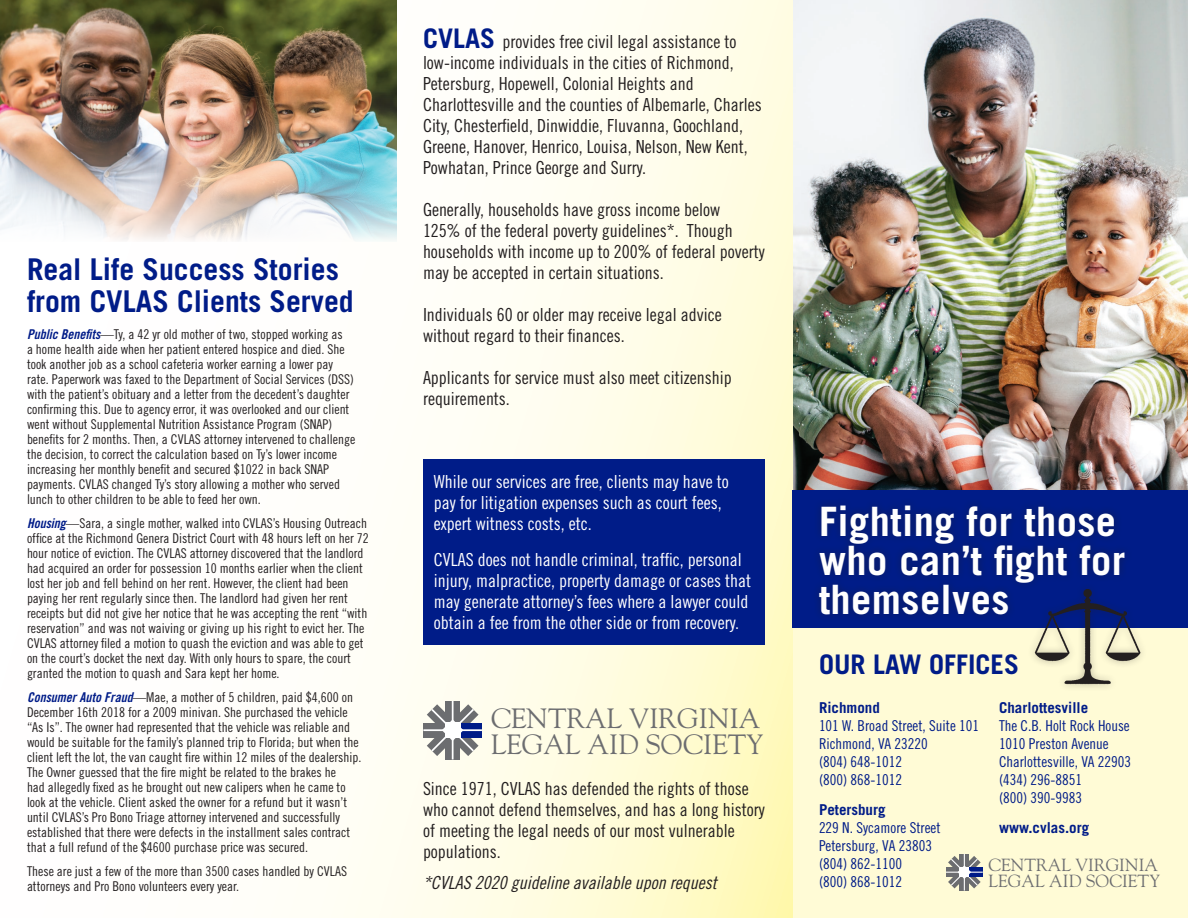
<style>
.page{position:relative;width:1188px;height:918px;background:#fff}
.page>*{position:absolute;margin:0;border:0;box-sizing:border-box;transform-origin:0 0}
.t1{font:700 40.5px/39px "Trade Gothic";letter-spacing:.01em;color:#fff}
.t2{font:700 30px/31.5px "Trade Gothic";color:#001c88}
.t3{font:27.75px "Goudy";color:#6c6d70}
.t4{font:700 27px "Trade Gothic";color:#001c88}
.t5{font:18px/21px "Trade Gothic Cond Eighteen";color:#231f20}
.t6{font:18px/21px "Trade Gothic Cond Eighteen";color:#fff}
.t7{font:18px "Trade Gothic Cond Eighteen Obl";color:#231f20}
.t8{font:17.55px "Goudy";color:#6c6d70}
.t9{font:15px "Trade Gothic Cond Eighteen";color:#001c88}
.t10{font:700 15px "Trade Gothic";color:#001c88}
.t11{font:13.5px/15px "Trade Gothic Cond Eighteen";color:#231f20}
.s1{font-family:"Trade Gothic Bold Cond Twenty Obl";color:#001c88}
.s2{font-family:"Trade Gothic";font-weight:700;font-size:27px;color:#001c88}
</style>
<div class="page">
<img style="left:792px;top:0;width:396px;height:490px">
<svg style="left:331px;top:0;width:461px;height:918px"></svg>
<div style="left:445px;top:701px;width:15px;height:58px;background:#6c6d70"></div>
<div style="left:423px;top:723px;width:59px;height:15px;background:#6c6d70"></div>
<hr style="left:452px;top:701px;width:2px;height:58px;background:#fff">
<hr style="left:423px;top:729px;width:59px;height:2px;background:#fff">
<div style="left:453px;top:723px;width:29px;height:15px;background:#001c88"></div>
<hr style="left:453px;top:729px;width:29px;height:2px;background:#fff">
<svg style="left:427px;top:704px;width:52px;height:52px"></svg>
<img style="left:0;top:0;width:396px;height:241px">
<div style="left:793px;top:625px;width:395px;height:293px;background:#fffbd6"></div>
<div style="left:792px;top:490px;width:396px;height:137px;background:#001c88"></div>
<div style="left:812px;top:497px;width:320px;height:126px;background:#231f20;opacity:.4"></div>
<svg style="left:960px;top:854px;width:9px;height:37px"></svg>
<svg style="left:946px;top:868px;width:2px;height:9px"></svg>
<hr style="left:964px;top:854px;width:1px;height:37px;background:#fff">
<hr style="left:946px;top:872px;width:37px;height:1px;background:#fff">
<svg style="left:948px;top:856px;width:35px;height:32px"></svg>
<div style="left:1027px;top:583px;width:121px;height:109px;background:#231f20;opacity:.3"></div>
<img style="left:1034px;top:589px;width:107px;height:97px">
<div style="left:423px;top:459px;width:342px;height:186px;background:#001c88"></div>
<p class="t2" style="left:27px;top:254px;width:328px">Real Life Success Stories from CVLAS Clients Served</p>
<p class="t11" style="left:27px;top:326px;width:330px"><span class="s1">Public Benefits</span>—Ty, a 42 yr old mother of two, stopped working as<br>a home health aide when her patient entered hospice and died. She took another job as a school cafeteria worker earning a lower pay rate. Paperwork was faxed to the Department of Social Services (DSS) with the patient’s obituary and a letter from the decedent’s daughter confirming this. Due to agency error, it was overlooked and our client went without Supplemental Nutrition Assistance Program (SNAP) benefits for 2 months. Then, a CVLAS attorney intervened to challenge the decision, to correct the calculation based on Ty’s lower income increasing her monthly benefit and secured $1022 in back SNAP payments. CVLAS changed Ty’s story allowing a mother who served lunch to other children to be able to feed her own.</p>
<p class="t11" style="left:27px;top:515px;width:343px"><span class="s1">Housing</span>—Sara, a single mother, walked into CVLAS’s Housing Outreach office at the Richmond Genera District Court with 48 hours left on her 72 hour notice of eviction. The CVLAS attorney discovered that the landlord had acquired an order for possession 10 months earlier when the client lost her job and fell behind on her rent. However, the client had been paying her rent regularly since then. The landlord had given her rent receipts but did not give her notice that he was accepting the rent “with reservation” and was not waiving or giving up his right to evict her. The CVLAS attorney filed a motion to quash the eviction and was able to get on the court’s docket the next day. With only hours to spare, the court granted the motion to quash and Sara kept her home.</p>
<p class="t11" style="left:27px;top:689px;width:336px"><span class="s1">Consumer Auto Fraud</span>—Mae, a mother of 5 children, paid $4,600 on December 16th 2018 for a 2009 minivan. She purchased the vehicle “As Is”. The owner had represented that the vehicle was reliable and would be suitable for the family’s planned trip to Florida; but when the client left the lot, the van caught fire within 12 miles of the dealership.<br>The Owner guessed that the fire might be related to the brakes he<br>had allegedly fixed as he brought out new calipers when he came to look at the vehicle. Client asked the owner for a refund but it wasn’t until CVLAS’s Pro Bono Triage attorney intervened and successfully established that there were defects in the installment sales contract that a full refund of the $4600 purchase price was secured.</p>
<p class="t11" style="left:27px;top:863px;width:322px">These are just a few of the more than 3500 cases handled by CVLAS attorneys and Pro Bono volunteers every year.</p>
<p class="t5" style="left:423px;top:31px;width:340px"><span class="s2">CVLAS</span> provides free civil legal assistance to low-income individuals in the cities of Richmond, Petersburg, Hopewell, Colonial Heights and Charlottesville and the counties of Albemarle, Charles City, Chesterfield, Dinwiddie, Fluvanna, Goochland, Greene, Hanover, Henrico, Louisa, Nelson, New Kent, Powhatan, Prince George and Surry.</p>
<p class="t5" style="left:423px;top:199px;width:343px">Generally, households have gross income below<br>125% of the federal poverty guidelines*. Though households with income up to 200% of federal poverty may be accepted in certain situations.</p>
<p class="t5" style="left:423px;top:304px;width:300px">Individuals 60 or older may receive legal advice without regard to their finances.</p>
<p class="t5" style="left:423px;top:367px;width:310px">Applicants for service must also meet citizenship requirements.</p>
<p class="t6" style="left:434px;top:471px;width:296px">While our services are free, clients may have to pay for litigation expenses such as court fees, expert witness costs, etc.</p>
<p class="t6" style="left:434px;top:549px;width:319px">CVLAS does not handle criminal, traffic, personal injury, malpractice, property damage or cases that may generate attorney’s fees where a lawyer could obtain a fee from the other side or from recovery.</p>
<p class="t3" style="left:491px;top:701px;width:271px">CENTRAL VIRGINIA</p>
<p class="t3" style="left:491px;top:727px;width:274px">LEGAL AID SOCIETY</p>
<p class="t5" style="left:423px;top:778px;width:343px">Since 1971, CVLAS has defended the rights of those who cannot defend themselves, and has a long history of meeting the legal needs of our most vulnerable populations.</p>
<p class="t7" style="left:423px;top:872px;width:295px">*CVLAS 2020 guideline available upon request</p>
<p class="t1" style="left:819px;top:501px;width:308px">Fighting for those who can’t fight for themselves</p>
<p class="t4" style="left:819px;top:648px;width:202px">OUR LAW OFFICES</p>
<p class="t10" style="left:819px;top:698px;width:62px">Richmond</p>
<p class="t9" style="left:819px;top:716px;width:162px">101 W. Broad Street, Suite 101</p>
<p class="t9" style="left:819px;top:734px;width:110px">Richmond, VA 23220</p>
<p class="t9" style="left:819px;top:752px;width:85px">(804) 648-1012</p>
<p class="t9" style="left:819px;top:770px;width:85px">(800) 868-1012</p>
<p class="t10" style="left:819px;top:800px;width:68px">Petersburg</p>
<p class="t9" style="left:819px;top:818px;width:123px">229 N. Sycamore Street</p>
<p class="t9" style="left:819px;top:836px;width:114px">Petersburg, VA 23803</p>
<p class="t9" style="left:819px;top:854px;width:85px">(804) 862-1100</p>
<p class="t9" style="left:819px;top:872px;width:85px">(800) 868-1012</p>
<p class="t10" style="left:999px;top:698px;width:91px">Charlottesville</p>
<p class="t9" style="left:999px;top:716px;width:132px">The C.B. Holt Rock House</p>
<p class="t9" style="left:999px;top:734px;width:111px">1010 Preston Avenue</p>
<p class="t9" style="left:999px;top:752px;width:134px">Charlottesville, VA 22903</p>
<p class="t9" style="left:999px;top:770px;width:85px">(434) 296-8851</p>
<p class="t9" style="left:999px;top:788px;width:85px">(800) 390-9983</p>
<p class="t10" style="left:999px;top:818px;width:92px">www.cvlas.org</p>
<p class="t8" style="left:988px;top:854px;width:171px">CENTRAL VIRGINIA</p>
<p class="t8" style="left:988px;top:870px;width:173px">LEGAL AID SOCIETY</p>
</div>
